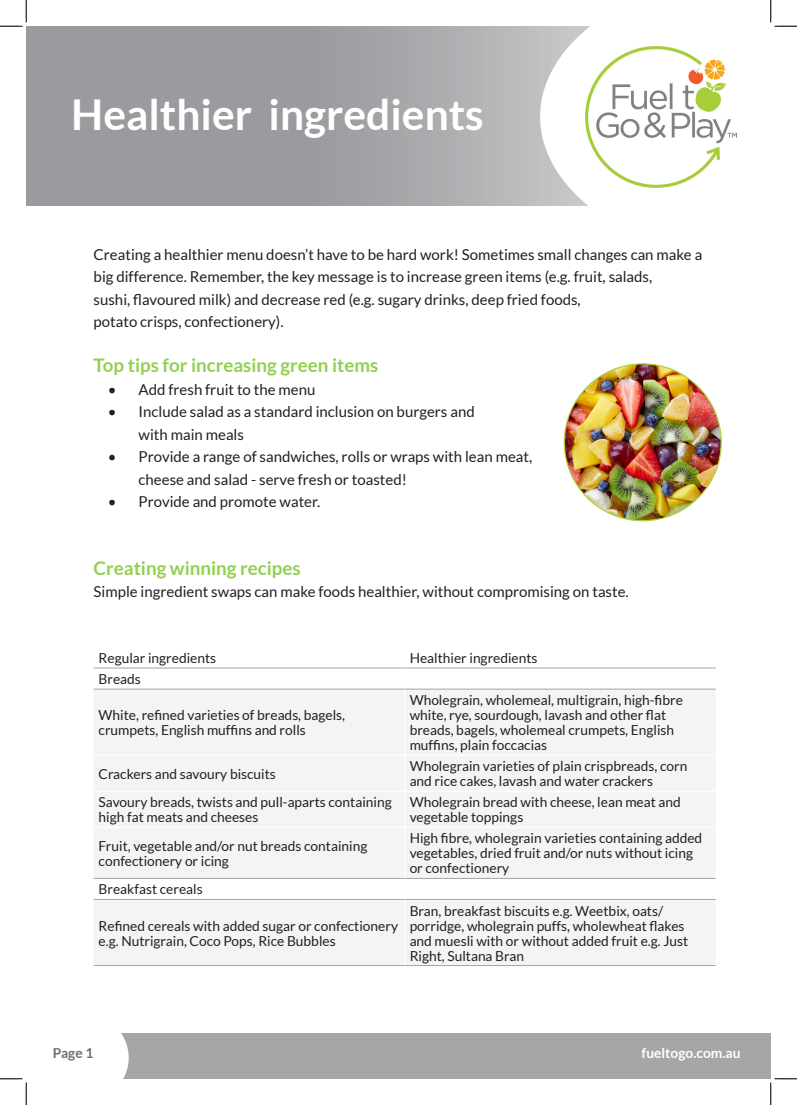
<style>
.page{position:relative;width:797px;height:1105px;background:#fff}
.page>*{position:absolute;margin:0;border:0;box-sizing:border-box;transform-origin:0 0}
.t1{font:700 42.5px "Lato";color:#fff}
.t2{font:700 18.75px "Lato";color:#92d050}
.t3{font:15px/22.5px "Lato";color:#231f20}
.t4{font:13.75px/15px "Lato";color:#231f20}
.t5{font:700 13.75px "Lato";color:#fff}
.t6{font:700 13.75px "Lato";color:#6d7074}
</style>
<div class="page">
<svg style="left:94px;top:688px;width:621px;height:1px"></svg>
<svg style="left:94px;top:690px;width:621px;height:275px;fill:#f3f4f4"></svg>
<hr style="left:94px;top:668px;width:310px;height:1px;background:#a2a5aa">
<hr style="left:404px;top:668px;width:311px;height:1px;background:#a2a5aa">
<hr style="left:94px;top:689px;width:310px;height:1px;background:#a2a5aa">
<hr style="left:404px;top:689px;width:311px;height:1px;background:#a2a5aa">
<hr style="left:94px;top:878px;width:310px;height:1px;background:#a2a5aa">
<hr style="left:404px;top:878px;width:311px;height:1px;background:#a2a5aa">
<hr style="left:94px;top:899px;width:310px;height:1px;background:#a2a5aa">
<hr style="left:404px;top:899px;width:311px;height:1px;background:#a2a5aa">
<hr style="left:94px;top:965px;width:310px;height:1px;background:#a2a5aa">
<hr style="left:404px;top:965px;width:311px;height:1px;background:#a2a5aa">
<hr style="left:404px;top:689px;width:1px;height:65px;background:#fff">
<hr style="left:94px;top:754px;width:310px;height:2px;background:#fff">
<hr style="left:404px;top:754px;width:311px;height:2px;background:#fff">
<hr style="left:404px;top:756px;width:1px;height:35px;background:#fff">
<hr style="left:94px;top:791px;width:310px;height:1px;background:#fff">
<hr style="left:404px;top:791px;width:311px;height:1px;background:#fff">
<hr style="left:404px;top:792px;width:1px;height:35px;background:#fff">
<hr style="left:94px;top:827px;width:310px;height:1px;background:#fff">
<hr style="left:404px;top:827px;width:311px;height:1px;background:#fff">
<hr style="left:404px;top:828px;width:1px;height:50px;background:#fff">
<hr style="left:404px;top:900px;width:1px;height:65px;background:#fff">
<svg style="left:26px;top:26px;width:514px;height:180px;background:#a2a2a6"></svg>
<svg style="left:540px;top:26px;width:197px;height:180px"></svg>
<img style="left:586px;top:46px;width:150px;height:141px">
<div style="left:26px;top:1034px;width:744px;height:45px;background:#a6a6a8"></div>
<img style="left:564px;top:364px;width:157px;height:157px;border-radius:78px">
<svg style="left:0;top:0;width:27px;height:27px"></svg>
<svg style="left:0;top:1033px;width:129px;height:72px"></svg>
<svg style="left:770px;top:0;width:27px;height:27px"></svg>
<svg style="left:770px;top:1078px;width:27px;height:27px"></svg>
<p class="t1" style="left:71px;top:90px;width:414px">Healthier ingredients</p>
<p class="t3" style="left:94px;top:243px;width:610px">Creating a healthier menu doesn’t have to be hard work! Sometimes small changes can make a big difference. Remember, the key message is to increase green items (e.g. fruit, salads,<br>sushi, flavoured milk) and decrease red (e.g. sugary drinks, deep fried foods,<br>potato crisps, confectionery).</p>
<p class="t2" style="left:94px;top:355px;width:286px">Top tips for increasing green items</p>
<p class="t3" style="left:108px;top:378px;width:209px">• Add fresh fruit to the menu</p>
<p class="t3" style="left:139px;top:401px;width:337px;text-indent:-31px">• Include salad as a standard inclusion on burgers and with main meals</p>
<p class="t3" style="left:139px;top:446px;width:395px;text-indent:-31px">• Provide a range of sandwiches, rolls or wraps with lean meat, cheese and salad - serve fresh or toasted!</p>
<p class="t3" style="left:108px;top:491px;width:214px">• Provide and promote water.</p>
<p class="t2" style="left:94px;top:557px;width:209px">Creating winning recipes</p>
<p class="t3" style="left:94px;top:581px;width:536px">Simple ingredient swaps can make foods healthier, without compromising on taste.</p>
<p class="t4" style="left:99px;top:650px;width:119px">Regular ingredients</p>
<p class="t4" style="left:409px;top:650px;width:129px">Healthier ingredients</p>
<p class="t4" style="left:99px;top:671px;width:44px">Breads</p>
<p class="t4" style="left:99px;top:708px;width:248px">White, refined varieties of breads, bagels, crumpets, English muffins and rolls</p>
<p class="t4" style="left:409px;top:693px;width:275px">Wholegrain, wholemeal, multigrain, high-fibre white, rye, sourdough, lavash and other flat breads, bagels, wholemeal crumpets, English muffins, plain foccacias</p>
<p class="t4" style="left:99px;top:766px;width:179px">Crackers and savoury biscuits</p>
<p class="t4" style="left:409px;top:759px;width:279px">Wholegrain varieties of plain crispbreads, corn and rice cakes, lavash and water crackers</p>
<p class="t4" style="left:99px;top:795px;width:294px">Savoury breads, twists and pull-aparts containing high fat meats and cheeses</p>
<p class="t4" style="left:409px;top:795px;width:273px">Wholegrain bread with cheese, lean meat and vegetable toppings</p>
<p class="t4" style="left:99px;top:838px;width:270px">Fruit, vegetable and/or nut breads containing confectionery or icing</p>
<p class="t4" style="left:409px;top:831px;width:294px">High fibre, wholegrain varieties containing added vegetables, dried fruit and/or nuts without icing or confectionery</p>
<p class="t4" style="left:99px;top:882px;width:106px">Breakfast cereals</p>
<p class="t4" style="left:99px;top:918px;width:301px">Refined cereals with added sugar or confectionery e.g. Nutrigrain, Coco Pops, Rice Bubbles</p>
<p class="t4" style="left:409px;top:903px;width:280px">Bran, breakfast biscuits e.g. Weetbix, oats/ porridge, wholegrain puffs, wholewheat flakes and muesli with or without added fruit e.g. Just Right, Sultana Bran</p>
<p class="t6" style="left:53px;top:1045px;width:42px">Page 1</p>
<p class="t5" style="left:641px;top:1045px;width:100px">fueltogo.com.au</p>
</div>
